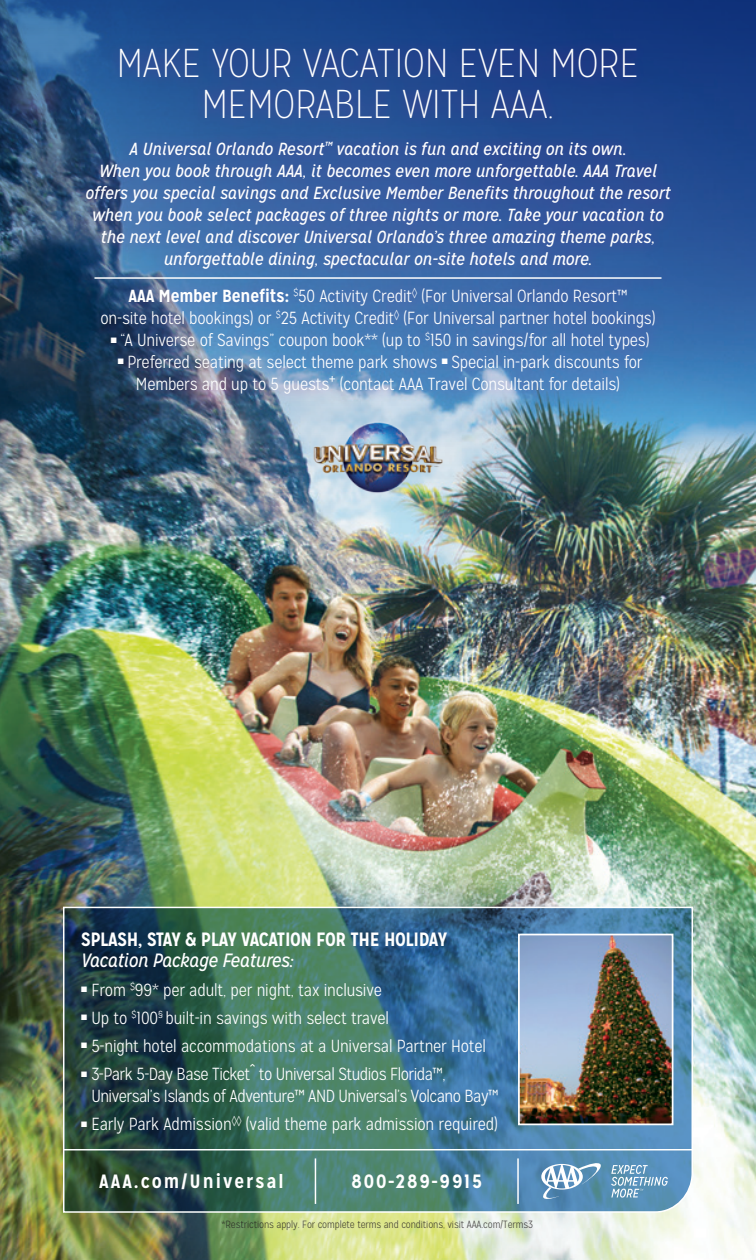
<style>
.page{position:relative;width:756px;height:1260px;background:#fff}
.page>*{position:absolute;margin:0;border:0;box-sizing:border-box;transform-origin:0 0}
.t1{font:100 40.25px/40.2px "Mission Gothic";color:#fff;text-align:center}
.t2{font:700 19.25px "Mission Gothic";letter-spacing:-.02em;color:#fff}
.t3{font:700 19.25px "Mission Gothic";letter-spacing:.1em;color:#fff}
.t4{font:italic 19.25px "Mission Gothic";letter-spacing:-.02em;color:#fff}
.t5{font:300 17.5px/21.9px "Mission Gothic";letter-spacing:-.01em;color:#fff;text-align:center}
.t6{font:italic 17.5px/21.9px "Mission Gothic";color:#fff;text-align:center}
.t7{font:300 17.5px/21.9px "Mission Gothic";letter-spacing:-.03em;color:#fff}
.t8{font:300 10.5px "Mission Gothic";letter-spacing:-.01em;color:#231f20}
.s1{font-weight:700}
</style>
<div class="page">
<img style="left:0;top:523px;width:756px;height:737px">
<img style="left:0;top:0;width:756px;height:523px">
<svg style="left:62px;top:906px;width:632px;height:307px;background:#3f6e74"></svg>
<img style="left:521px;top:937px;width:149px;height:185px">
<div style="left:518px;top:934px;width:155px;height:191px;border:2px solid #fff"></div>
<div style="left:72px;top:34px;width:613px;height:374px;background:#ed028c;opacity:.15"></div>
<hr style="left:94px;top:277px;width:568px;height:2px;background:#fff">
<hr style="left:64px;top:1149px;width:629px;height:1px;background:#fff">
<svg style="left:541px;top:1162px;width:61px;height:38px"></svg>
<svg style="left:611px;top:1165px;width:57px;height:33px;background:#7aa7c5"></svg>
<hr style="left:517px;top:1158px;width:2px;height:46px;background:#fff">
<hr style="left:315px;top:1158px;width:1px;height:46px;background:#fff">
<img style="left:304px;top:407px;width:148px;height:102px">
<h1 class="t1" style="left:117px;top:44px;width:524px">MAKE YOUR VACATION EVEN MORE<br>MEMORABLE WITH AAA.</h1>
<p class="t6" style="left:85px;top:138px;width:587px">A Universal Orlando Resort<sup>™</sup> vacation is fun and exciting on its own.<br>When you book through AAA, it becomes even more unforgettable. AAA Travel offers you special savings and Exclusive Member Benefits throughout the resort when you book select packages of three nights or more. Take your vacation to the next level and discover Universal Orlando’s three amazing theme parks, unforgettable dining, spectacular on-site hotels and more.</p>
<p class="t5" style="left:100px;top:286px;width:557px"><span class="s1">AAA Member Benefits:</span> <sup>$</sup>50 Activity Credit◊ (For Universal Orlando Resort™<br>on-site hotel bookings) or <sup>$</sup>25 Activity Credit◊ (For Universal partner hotel bookings)</p>
<p class="t5" style="left:111px;top:329px;width:540px">■ “A Universe of Savings” coupon book** (up to <sup>$</sup>150 in savings/for all hotel types)</p>
<p class="t5" style="left:118px;top:351px;width:526px">■ Preferred seating at select theme park shows ■ Special in-park discounts for<br>Members and up to 5 guests+ (contact AAA Travel Consultant for details)</p>
<p class="t2" style="left:81px;top:928px;width:367px">SPLASH, STAY &amp; PLAY VACATION FOR THE HOLIDAY</p>
<p class="t4" style="left:81px;top:949px;width:214px">Vacation Package Features:</p>
<p class="t5" style="left:81px;top:979px;width:302px">■ From <sup>$</sup>99* per adult, per night, tax inclusive</p>
<p class="t5" style="left:81px;top:1007px;width:309px">■ Up to <sup>$</sup>100<sup>§</sup> built-in savings with select travel</p>
<p class="t5" style="left:81px;top:1035px;width:406px">■ 5-night hotel accommodations at a Universal Partner Hotel</p>
<p class="t7" style="left:91px;top:1063px;width:409px;text-indent:-10px">■ 3-Park 5-Day Base Ticket^ to Universal Studios Florida™,<br>Universal’s Islands of Adventure™ AND Universal’s Volcano Bay™</p>
<p class="t5" style="left:81px;top:1113px;width:418px">■ Early Park Admission◊◊ (valid theme park admission required)</p>
<p class="t3" style="left:99px;top:1169px;width:186px">AAA.com/Universal</p>
<p class="t3" style="left:352px;top:1169px;width:132px">800-289-9915</p>
<p class="t8" style="left:221px;top:1218px;width:313px">*Restrictions apply. For complete terms and conditions, visit AAA.com/Terms3</p>
</div>
